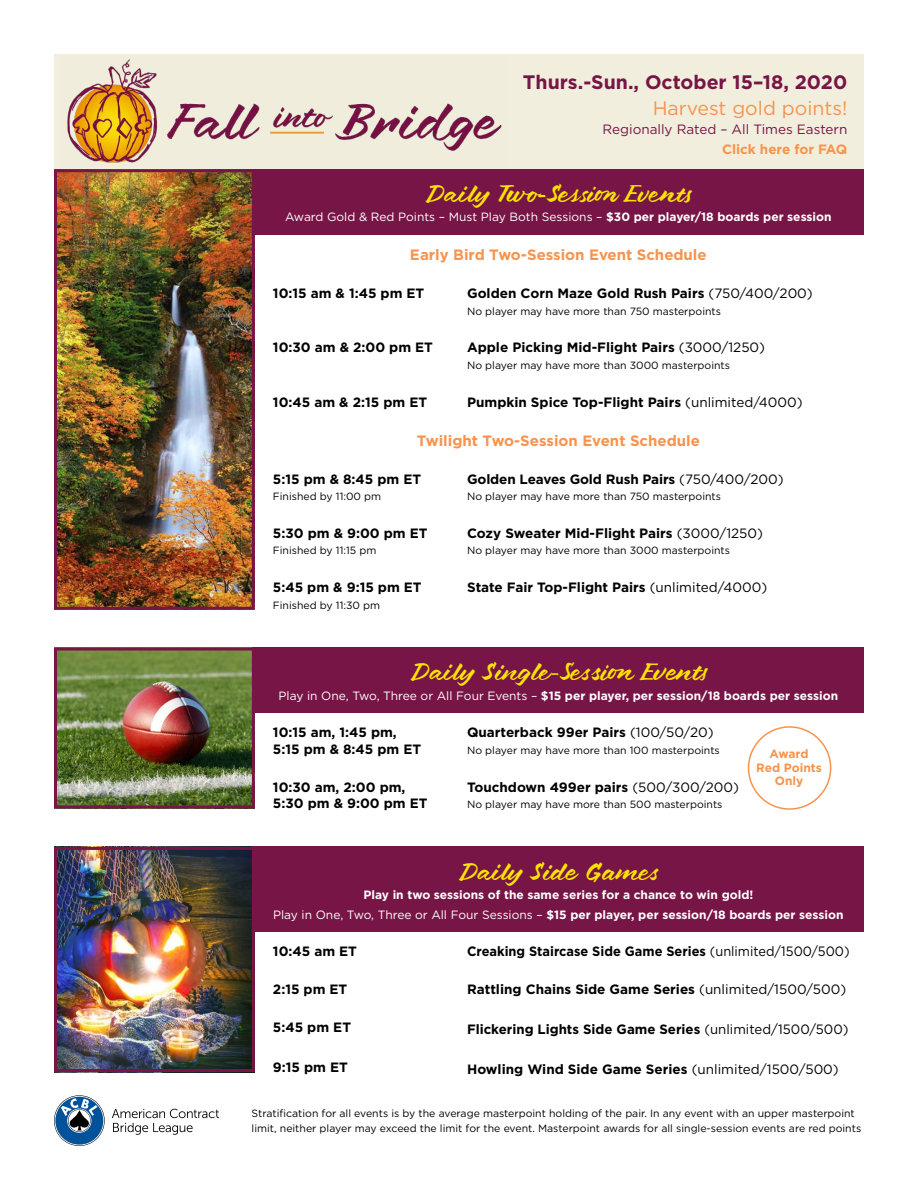
<style>
.page{position:relative;width:918px;height:1188px;background:#fff}
.page>*{position:absolute;margin:0;border:0;box-sizing:border-box;transform-origin:0 0}
.t1{font:25.5px "Brushland";color:#fae300}
.t2{font:700 19.5px "Gotham";color:#771546}
.t3{font:19.5px "Gotham";color:#f7934e}
.t4{font:700 15px "Gotham";color:#f7934e}
.t5{font:700 13.5px/16.5px "Gotham";color:#000}
.t6{font:700 13.5px "Gotham";color:#000;scale:.95 1}
.t7{font:13.5px "Gotham";color:#771546}
.t8{font:700 13.5px "Gotham";color:#f7934e}
.t9{font:700 12px/19.5px "Gotham";color:#fff;text-align:center}
.t10{font:12px "Gotham";color:#fff}
.t11{font:700 12px/13.5px "Gotham";color:#f7934e;text-align:center}
.t12{font:10.5px/15px "Gotham";color:#000}
.s1{font-weight:700}
.s2{font-weight:400}
</style>
<div class="page">
<div style="left:54px;top:54px;width:810px;height:122px;background:#f2eedd"></div>
<img style="left:58px;top:173px;width:193px;height:433px">
<div style="left:54px;top:169px;width:201px;height:441px;border:3px solid #771546"></div>
<img style="left:58px;top:652px;width:193px;height:152px">
<div style="left:54px;top:648px;width:201px;height:160px;border:3px solid #771546"></div>
<img style="left:58px;top:851px;width:193px;height:217px">
<div style="left:54px;top:847px;width:201px;height:225px;border:3px solid #771546"></div>
<div style="left:253px;top:169px;width:611px;height:66px;background:#771546"></div>
<div style="left:253px;top:648px;width:611px;height:65px;background:#771546"></div>
<div style="left:253px;top:847px;width:611px;height:85px;background:#771546"></div>
<svg style="left:112px;top:1109px;width:107px;height:26px"></svg>
<svg style="left:54px;top:1095px;width:51px;height:51px"></svg>
<img style="left:67px;top:59px;width:435px;height:104px">
<div style="left:748px;top:726px;width:83px;height:84px;border:2px solid #f7934e;border-radius:50%"></div>
<h2 class="t2" style="left:523px;top:69px;width:326px">Thurs.-Sun., October 15–18, 2020</h2>
<h2 class="t3" style="left:653px;top:95px;width:196px">Harvest gold points!</h2>
<p class="t7" style="left:603px;top:121px;width:246px">Regionally Rated – All Times Eastern</p>
<p class="t8" style="left:722px;top:140px;width:127px">Click here for FAQ</p>
<h1 class="t1" style="left:425px;top:178px;width:269px">Daily Two-Session Events</h1>
<p class="t10" style="left:285px;top:209px;width:548px">Award Gold &amp; Red Points – Must Play Both Sessions – <span class="s1">$30 per player/18 boards per session</span></p>
<p class="t4" style="left:410px;top:245px;width:298px">Early Bird Two-Session Event Schedule</p>
<p class="t5" style="left:273px;top:285px;width:153px">10:15 am &amp; 1:45 pm ET</p>
<p class="t5" style="left:467px;top:285px;width:347px">Golden Corn Maze Gold Rush Pairs <span class="s2">(750/400/200)</span></p>
<p class="t12" style="left:467px;top:303px;width:255px">No player may have more than 750 masterpoints</p>
<p class="t5" style="left:273px;top:339px;width:162px">10:30 am &amp; 2:00 pm ET</p>
<p class="t5" style="left:467px;top:339px;width:300px">Apple Picking Mid-Flight Pairs <span class="s2">(3000/1250)</span></p>
<p class="t12" style="left:467px;top:357px;width:264px">No player may have more than 3000 masterpoints</p>
<p class="t5" style="left:273px;top:394px;width:156px">10:45 am &amp; 2:15 pm ET</p>
<p class="t5" style="left:467px;top:394px;width:337px">Pumpkin Spice Top-Flight Pairs <span class="s2">(unlimited/4000)</span></p>
<p class="t4" style="left:417px;top:430px;width:285px">Twilight Two-Session Event Schedule</p>
<p class="t5" style="left:273px;top:470px;width:150px">5:15 pm &amp; 8:45 pm ET</p>
<p class="t12" style="left:273px;top:489px;width:110px">Finished by 11:00 pm</p>
<p class="t5" style="left:467px;top:470px;width:318px">Golden Leaves Gold Rush Pairs <span class="s2">(750/400/200)</span></p>
<p class="t12" style="left:467px;top:489px;width:255px">No player may have more than 750 masterpoints</p>
<p class="t5" style="left:273px;top:525px;width:156px">5:30 pm &amp; 9:00 pm ET</p>
<p class="t12" style="left:273px;top:543px;width:105px">Finished by 11:15 pm</p>
<p class="t5" style="left:273px;top:579px;width:150px">5:45 pm &amp; 9:15 pm ET</p>
<p class="t12" style="left:273px;top:597px;width:109px">Finished by 11:30 pm</p>
<p class="t5" style="left:467px;top:525px;width:297px">Cozy Sweater Mid-Flight Pairs <span class="s2">(3000/1250)</span></p>
<p class="t12" style="left:467px;top:543px;width:264px">No player may have more than 3000 masterpoints</p>
<p class="t5" style="left:467px;top:579px;width:302px">State Fair Top-Flight Pairs <span class="s2">(unlimited/4000)</span></p>
<h1 class="t1" style="left:410px;top:656px;width:300px">Daily Single-Session Events</h1>
<p class="t9" style="left:279px;top:686px;width:561px"><span class="s2">Play in One, Two, Three or All Four Events –</span> $15 per player, per session/18 boards per session</p>
<p class="t5" style="left:273px;top:724px;width:150px">10:15 am, 1:45 pm,<br>5:15 pm &amp; 8:45 pm ET</p>
<p class="t5" style="left:467px;top:724px;width:248px">Quarterback 99er Pairs <span class="s2">(100/50/20)</span></p>
<p class="t12" style="left:467px;top:743px;width:254px">No player may have more than 100 masterpoints</p>
<p class="t11" style="left:756px;top:747px;width:67px">Award<br>Red Points<br>Only</p>
<p class="t5" style="left:273px;top:779px;width:156px">10:30 am, 2:00 pm,<br>5:30 pm &amp; 9:00 pm ET</p>
<p class="t5" style="left:467px;top:779px;width:273px">Touchdown 499er pairs <span class="s2">(500/300/200)</span></p>
<p class="t12" style="left:467px;top:797px;width:257px">No player may have more than 500 masterpoints</p>
<h1 class="t1" style="left:458px;top:856px;width:203px">Daily Side Games</h1>
<p class="t9" style="left:273px;top:885px;width:572px">Play in two sessions of the same series for a chance to win gold!<br><span class="s2">Play in One, Two, Three or All Four Sessions –</span> $15 per player, per session/18 boards per session</p>
<p class="t5" style="left:273px;top:943px;width:86px">10:45 am ET</p>
<p class="t6" style="left:467px;top:943px;width:404px">Creaking Staircase Side Game Series <span class="s2">(unlimited/1500/500)</span></p>
<p class="t5" style="left:273px;top:981px;width:76px">2:15 pm ET</p>
<p class="t5" style="left:467px;top:981px;width:381px">Rattling Chains Side Game Series <span class="s2">(unlimited/1500/500)</span></p>
<p class="t5" style="left:273px;top:1019px;width:80px">5:45 pm ET</p>
<p class="t5" style="left:467px;top:1021px;width:383px">Flickering Lights Side Game Series <span class="s2">(unlimited/1500/500)</span></p>
<p class="t5" style="left:273px;top:1059px;width:76px">9:15 pm ET</p>
<p class="t5" style="left:467px;top:1061px;width:373px">Howling Wind Side Game Series <span class="s2">(unlimited/1500/500)</span></p>
<p class="t12" style="left:252px;top:1106px;width:611px">Stratification for all events is by the average masterpoint holding of the pair. In any event with an upper masterpoint limit, neither player may exceed the limit for the event. Masterpoint awards for all single-session events are red points</p>
</div>
